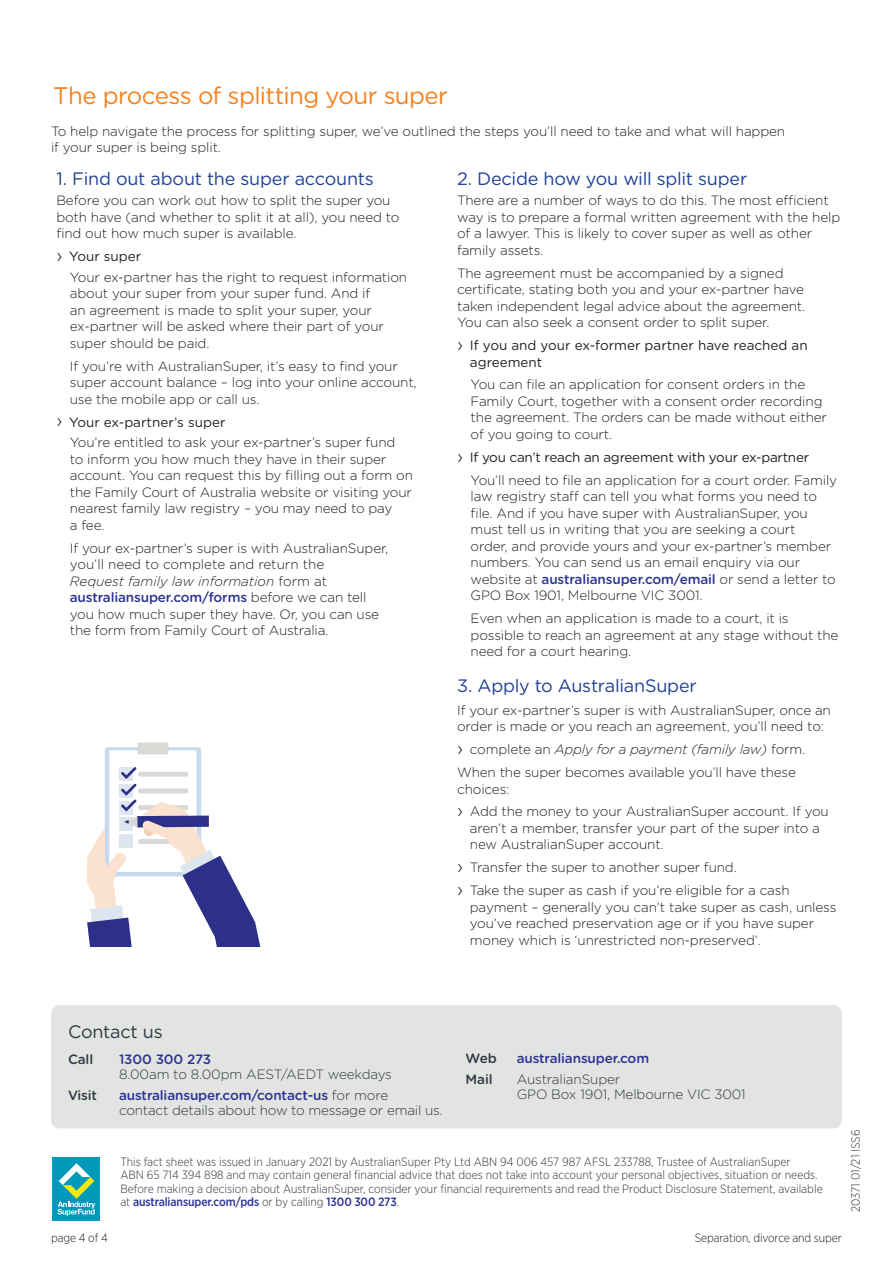
<style>
.page{position:relative;width:893px;height:1263px;background:#fff}
.page>*{position:absolute;margin:0;border:0;box-sizing:border-box;transform-origin:0 0}
.t1{font:24px "Gotham Rounded";letter-spacing:-.025em;color:#f58220}
.t2{font:18px "Gotham Rounded";letter-spacing:-.015em;color:#214195}
.t3{font:18px "Gotham Rounded";letter-spacing:-.01em;color:#323640}
.t4{font:300 13.5px/16.5px "Gotham Rounded";letter-spacing:-.01em;color:#231f20}
.t5{font:300 13.5px/15px "Gotham Rounded";letter-spacing:-.015em;color:#323640}
.t6{font:13.5px/16.5px "Gotham Rounded";color:#231f20}
.t7{font:500 13.5px "Gotham Rounded";letter-spacing:-.01em;color:#2b3393}
.t8{font:500 13.5px "Gotham Rounded";letter-spacing:-.01em;color:#323640}
.t9{font:300 12px/13.5px "Gotham Narrow";color:#323640}
.t10{font:300 12px "Gotham Narrow";letter-spacing:-.01em;color:#231f20}
.s1{font-size:19.5px}
.s2{font-weight:400}
.s3{font-style:italic}
.s4{font-weight:500;color:#2b3393}
.s5{font-weight:300;font-size:19.5px}
</style>
<div class="page">
<div style="left:53px;top:1157px;width:47px;height:63px;background:#09b"></div>
<svg style="left:58px;top:1163px;width:37px;height:53px"></svg>
<div style="left:105px;top:747px;width:96px;height:129px;background:#c7d9ed;border-radius:3px"></div>
<div style="left:109px;top:750px;width:87px;height:122px;background:#fff"></div>
<div style="left:138px;top:742px;width:30px;height:12px;background:#dad9d5"></div>
<svg style="left:87px;top:767px;width:174px;height:179px"></svg>
<div style="left:51px;top:1005px;width:791px;height:123px;background:#e2e4e2;border-radius:9px"></div>
<h1 class="t1" style="left:53px;top:79px;width:396px">The process of splitting your super</h1>
<p class="t4" style="left:51px;top:122px;width:736px">To help navigate the process for splitting super, we’ve outlined the steps you’ll need to take and what will happen if your super is being split.</p>
<h2 class="t2" style="left:56px;top:166px;width:319px">1. Find out about the super accounts</h2>
<p class="t4" style="left:56px;top:192px;width:345px">Before you can work out how to split the super you both have (and whether to split it at all), you need to find out how much super is available.</p>
<p class="t4" style="left:70px;top:245px;width:339px;line-height:20.7px;text-indent:-13px"><span class="s1">›</span> <span class="s2">Your super<br></span>Your ex-partner has the right to request information</p>
<p class="t4" style="left:70px;top:285px;width:316px">about your super from your super fund. And if an agreement is made to split your super, your ex-partner will be asked where their part of your super should be paid.</p>
<p class="t4" style="left:70px;top:357px;width:348px">If you’re with AustralianSuper, it’s easy to find your super account balance – log into your online account, use the mobile app or call us.</p>
<p class="t4" style="left:70px;top:411px;width:327px;line-height:20.7px;text-indent:-13px"><span class="s1">›</span> <span class="s2">Your ex-partner’s super<br></span>You’re entitled to ask your ex-partner’s super fund</p>
<p class="t4" style="left:70px;top:450px;width:345px">to inform you how much they have in their super account. You can request this by filling out a form on the Family Court of Australia website or visiting your nearest family law registry – you may need to pay<br>a fee.</p>
<p class="t4" style="left:70px;top:539px;width:320px">If your ex-partner’s super is with AustralianSuper, you’ll need to complete and return the<br><span class="s3">Request family law information</span> form at <span class="s4">australiansuper.com/forms</span> before we can tell you how much super they have. Or, you can use the form from Family Court of Australia.</p>
<h2 class="t2" style="left:457px;top:166px;width:292px">2. Decide how you will split super</h2>
<p class="t4" style="left:457px;top:192px;width:385px">There are a number of ways to do this. The most efficient way is to prepare a formal written agreement with the help of a lawyer. This is likely to cover super as well as other family assets.</p>
<p class="t4" style="left:457px;top:264px;width:350px">The agreement must be accompanied by a signed certificate, stating both you and your ex-partner have taken independent legal advice about the agreement.<br>You can also seek a consent order to split super.</p>
<p class="t6" style="left:470px;top:336px;width:339px;text-indent:-13px"><span class="s5">›</span> If you and your ex-former partner have reached an agreement</p>
<p class="t4" style="left:471px;top:376px;width:358px">You can file an application for consent orders in the Family Court, together with a consent order recording the agreement. The orders can be made without either of you going to court.</p>
<p class="t4" style="left:471px;top:445px;width:368px;line-height:23px;text-indent:-13px"><span class="s1">›</span> <span class="s2">If you can’t reach an agreement with your ex-partner<br></span>You’ll need to file an application for a court order. Family</p>
<p class="t4" style="left:471px;top:487px;width:367px">law registry staff can tell you what forms you need to file. And if you have super with AustralianSuper, you must tell us in writing that you are seeking a court order, and provide yours and your ex-partner’s member numbers. You can send us an email enquiry via our website at <span class="s4">australiansuper.com/email</span> or send a letter to GPO Box 1901, Melbourne VIC 3001.</p>
<p class="t4" style="left:471px;top:609px;width:369px">Even when an application is made to a court, it is possible to reach an agreement at any stage without the need for a court hearing.</p>
<h2 class="t2" style="left:457px;top:673px;width:241px">3. Apply to AustralianSuper</h2>
<p class="t4" style="left:457px;top:701px;width:375px">If your ex-partner’s super is with AustralianSuper, once an order is made or you reach an agreement, you’ll need to:</p>
<p class="t4" style="left:457px;top:737px;width:350px;line-height:23px"><span class="s1">›</span> complete an <span class="s3">Apply for a payment (family law)</span> form.<br>When the super becomes available you’ll have these</p>
<p class="t4" style="left:457px;top:777px;width:373px;line-height:23px">choices:<br><span class="s1">›</span> Add the money to your AustralianSuper account. If you</p>
<p class="t4" style="left:470px;top:819px;width:352px">aren’t a member, transfer your part of the super into a new AustralianSuper account.</p>
<p class="t4" style="left:457px;top:855px;width:334px;line-height:23px"><span class="s1">›</span> Transfer the super to another super fund.<br><span class="s1">›</span> Take the super as cash if you’re eligible for a cash</p>
<p class="t4" style="left:470px;top:898px;width:368px">payment – generally you can’t take super as cash, unless you’ve reached preservation age or if you have super money which is ‘unrestricted non-preserved’.</p>
<h2 class="t3" style="left:68px;top:1019px;width:96px">Contact us</h2>
<p class="t8" style="left:68px;top:1049px;width:27px">Call</p>
<p class="t7" style="left:119px;top:1049px;width:94px">1300 300 273</p>
<p class="t5" style="left:119px;top:1066px;width:274px">8.00am to 8.00pm AEST/AEDT weekdays</p>
<p class="t8" style="left:68px;top:1085px;width:31px">Visit</p>
<p class="t5" style="left:119px;top:1087px;width:325px"><span class="s4">australiansuper.com/contact-us</span> for more<br>contact details about how to message or email us.</p>
<p class="t8" style="left:466px;top:1048px;width:33px">Web</p>
<p class="t7" style="left:517px;top:1048px;width:134px">australiansuper.com</p>
<p class="t8" style="left:466px;top:1070px;width:28px">Mail</p>
<p class="t5" style="left:517px;top:1071px;width:231px">AustralianSuper<br>GPO Box 1901, Melbourne VIC 3001</p>
<p class="t9" style="left:120px;top:1154px;width:704px">This fact sheet was issued in January 2021 by AustralianSuper Pty Ltd ABN 94 006 457 987 AFSL 233788, Trustee of AustralianSuper<br>ABN 65 714 394 898 and may contain general financial advice that does not take into account your personal objectives, situation or needs.<br>Before making a decision about AustralianSuper, consider your financial requirements and read the Product Disclosure Statement, available at <span class="s4">australiansuper.com/pds</span> or by calling <span class="s4">1300 300 273</span>.</p>
<p class="t10" style="left:51px;top:1230px;width:58px">page 4 of 4</p>
<p class="t10" style="left:695px;top:1230px;width:149px">Separation, divorce and super</p>
<p class="t9" style="left:849px;top:1212px;width:84px;rotate:-90deg">20371 01/21 ISS6</p>
</div>
